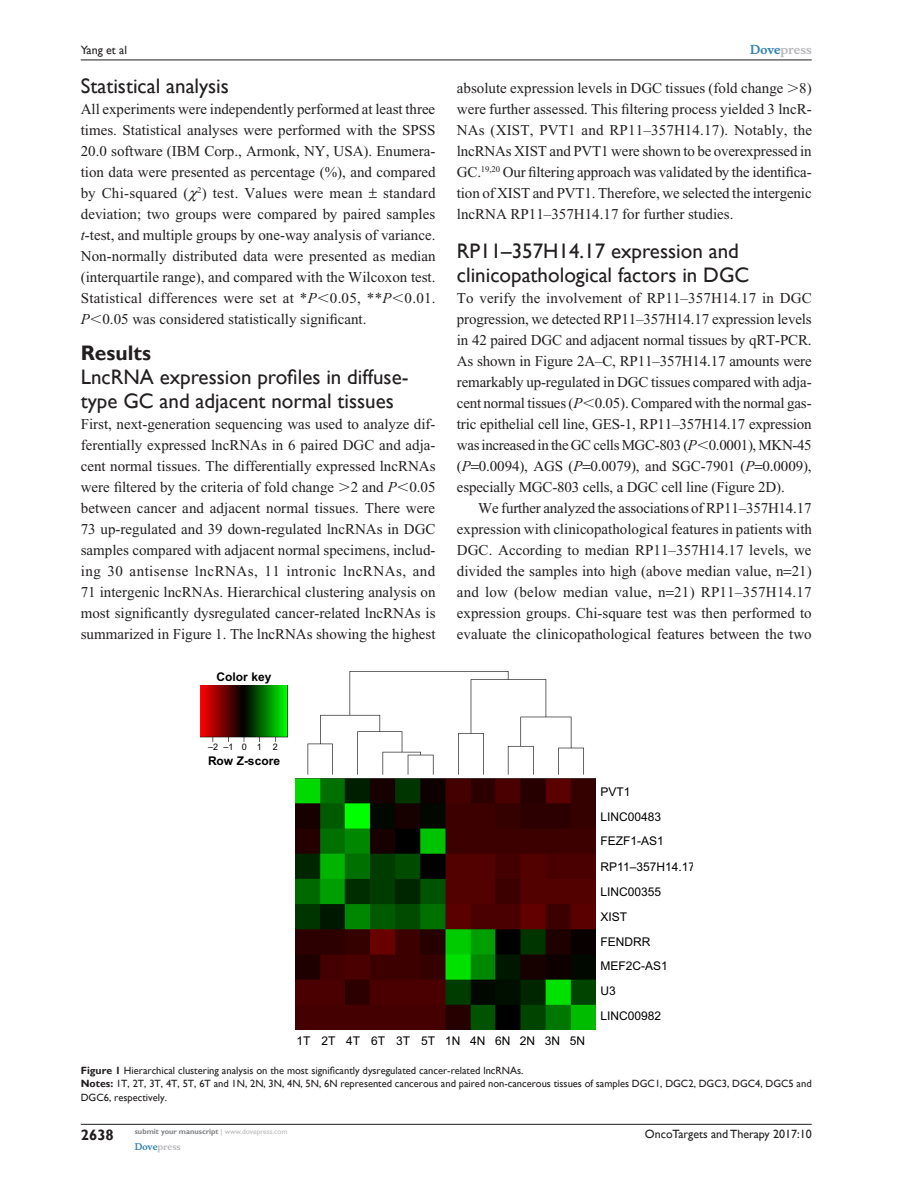
<style>
.page{position:relative;width:918px;height:1188px;background:#fff}
.page>*{position:absolute;margin:0;border:0;box-sizing:border-box;transform-origin:0 0}
.H2-after-H1{font:21px/24px "Gill Sans";color:#231f20}
.H2-2li{font:21px/24px "Gill Sans";color:#231f20}
.H1-before-H2{font:700 21px "Gill Sans";color:#231f20}
.TxF{font:15px/21px "Times New Roman";color:#231f20;text-align:justify}
.Tx{font:15px/21px "Times New Roman";color:#231f20;text-align:justify}
.t1{font:700 15px "Gill Sans";color:#231f20}
.t2{font:12px/25px "Arial";color:#000}
.t3{font:12px "Gill Sans";color:#231f20}
.t4{font:700 12px "Arial";color:#000}
.t5{font:700 12px "Musee";color:#b8b9bc}
.FigSNRI{font:10.5px/13.5px "Gill Sans";color:#231f20}
.FigC{font:10.5px "Gill Sans";color:#231f20}
.t6{font:700 9px "Musee";color:#b8b9bc}
.t7{font:9px "Arial";color:#000}
.t8{font:700 7.5px "Gill Sans";color:#808285}
.s1{font-style:italic}
.s2{font-family:"Mathematical Pi One"}
.s3{color:#3485ae}
.s4{font-weight:700}
.s5{font-weight:400;color:#b8b9bc}
</style>
<div class="page">
<hr style="left:81px;top:1124px;width:731px;height:1px;background:#231f20">
<hr style="left:81px;top:60px;width:731px;height:1px;background:#231f20">
<img style="left:296px;top:672px;width:299px;height:358px">
<img style="left:200px;top:685px;width:88px;height:56px">
<p class="t3" style="left:81px;top:43px;width:48px">Yang et al</p>
<h2 class="H2-after-H1" style="left:81px;top:74px;width:150px">Statistical analysis</h2>
<p class="TxF" style="left:81px;top:98px;width:356px">All experiments were independently performed at least three times. Statistical analyses were performed with the SPSS 20.0 software (IBM Corp., Armonk, NY, USA). Enumera&shy;tion data were presented as percentage (%), and compared by Chi-squared ( <sup>2</sup>) test. Values were mean</p>
<p class="TxF" style="left:81px;top:182px;width:357px;text-indent:302px">standard deviation; two groups were compared by paired samples <span class="s1">t</span>-test, and multiple groups by one-way analysis of variance.<br>Non-normally distributed data were presented as median (interquartile range), and compared with the Wilcoxon test.<br>Statistical differences were set at *<span class="s1">P</span><span class="s2">,</span>0.05, **<span class="s1">P</span><span class="s2">,</span>0.01.<br><span class="s1">P</span><span class="s2">,</span>0.05 was considered statistically significant.</p>
<p class="H1-before-H2" style="left:81px;top:340px;width:72px">Results</p>
<p class="H2-after-H1" style="left:81px;top:365px;width:329px">LncRNA expression profiles in diffuse&shy;type GC and adjacent normal tissues</p>
<p class="TxF" style="left:81px;top:413px;width:356px">First, next-generation sequencing was used to analyze dif&shy;ferentially expressed lncRNAs in 6 paired DGC and adja&shy;cent normal tissues. The differentially expressed lncRNAs were filtered by the criteria of fold change <span class="s2">.</span>2 and <span class="s1">P</span><span class="s2">,</span>0.05 between cancer and adjacent normal tissues. There were 73 up-regulated and 39 down-regulated lncRNAs in DGC samples compared with adjacent normal specimens, includ&shy;ing 30 antisense lncRNAs, 11 intronic lncRNAs, and 71 intergenic lncRNAs. Hierarchical clustering analysis on most significantly dysregulated cancer-related lncRNAs is summarized in Figure 1. The lncRNAs showing the highest</p>
<p class="t4" style="left:217px;top:669px;width:56px">Color key</p>
<p class="t5" style="left:750px;top:43px;width:63px"><span class="s3">Dove</span>press</p>
<p class="TxF" style="left:457px;top:77px;width:357px">absolute expression levels in DGC tissues (fold change <span class="s2">.</span>8) were further assessed. This filtering process yielded 3 lncR-NAs (XIST, PVT1 and RP11–357H14.17). Notably, the lncRNAs XIST and PVT1 were shown to be overexpressed in GC.<sup>19,20</sup> Our filtering approach was validated by the identifica&shy;tion of XIST and PVT1. Therefore, we selected the intergenic lncRNA RP11–357H14.17 for further studies.</p>
<p class="H2-2li" style="left:457px;top:239px;width:284px">RP11–357H14.17 expression and clinicopathological factors in DGC</p>
<p class="TxF" style="left:457px;top:287px;width:356px">To verify the involvement of RP11–357H14.17 in DGC progression, we detected RP11–357H14.17 expression levels in 42 paired DGC and adjacent normal tissues by qRT-PCR.<br>As shown in Figure 2A–C, RP11–357H14.17 amounts were remarkably up-regulated in DGC tissues compared with adja&shy;cent normal tissues (<span class="s1">P</span><span class="s2">,</span>0.05). Compared with the normal gas&shy;tric epithelial cell line, GES-1, RP11–357H14.17 expression was increased in the GC cells MGC-803 (<span class="s1">P</span><span class="s2">,</span>0.0001), MKN-45 (<span class="s1">P</span> 0.0094), AGS (<span class="s1">P</span> 0.0079), and SGC-7901 (<span class="s1">P</span> 0.0009), especially MGC-803 cells, a DGC cell line (Figure 2D).</p>
<p class="Tx" style="left:457px;top:497px;width:357px;text-indent:21px">We further analyzed the associations of RP11–357H14.17 expression with clinicopathological features in patients with DGC. According to median RP11–357H14.17 levels, we divided the samples into high (above median value, n 21) and low (below median value, n 21) RP11–357H14.17 expression groups. Chi-square test was then performed to evaluate the clinicopathological features between the two</p>
<p class="t7" style="left:208px;top:741px;width:71px">–2–1 0 1 2</p>
<p class="t4" style="left:208px;top:753px;width:74px">Row Z-score</p>
<p class="t2" style="left:601px;top:779px;width:96px">PVT1<br>LINC00483<br>FEZF1-AS1<br>RP11–357H14.17<br>LINC00355<br>XIST<br>FENDRR<br>MEF2C-AS1<br>U3<br>LINC00982</p>
<p class="t2" style="left:296px;top:1028px;width:290px">1T 2T 4T 6T 3T 5T 1N 4N 6N 2N 3N 5N</p>
<p class="FigC" style="left:81px;top:1064px;width:444px"><span class="s4">Figure 1</span> Hierarchical clustering analysis on the most significantly dysregulated cancer-related lncRNAs.</p>
<p class="FigSNRI" style="left:81px;top:1077px;width:732px"><span class="s4">Notes:</span> 1T, 2T, 3T, 4T, 5T, 6T and 1N, 2N, 3N, 4N, 5N, 6N represented cancerous and paired non-cancerous tissues of samples DGC 1, DGC2, DGC3, DGC4, DGC5 and<br>DGC6, respectively.</p>
<p class="t1" style="left:81px;top:1126px;width:35px">2638</p>
<p class="t8" style="left:135px;top:1127px;width:154px">submit your manuscript <span class="s5">| www.dovepress.com</span></p>
<p class="t6" style="left:135px;top:1141px;width:48px"><span class="s3">Dove</span>press</p>
<p class="t3" style="left:645px;top:1127px;width:168px">OncoTargets and Therapy 2017:10</p>
</div>
